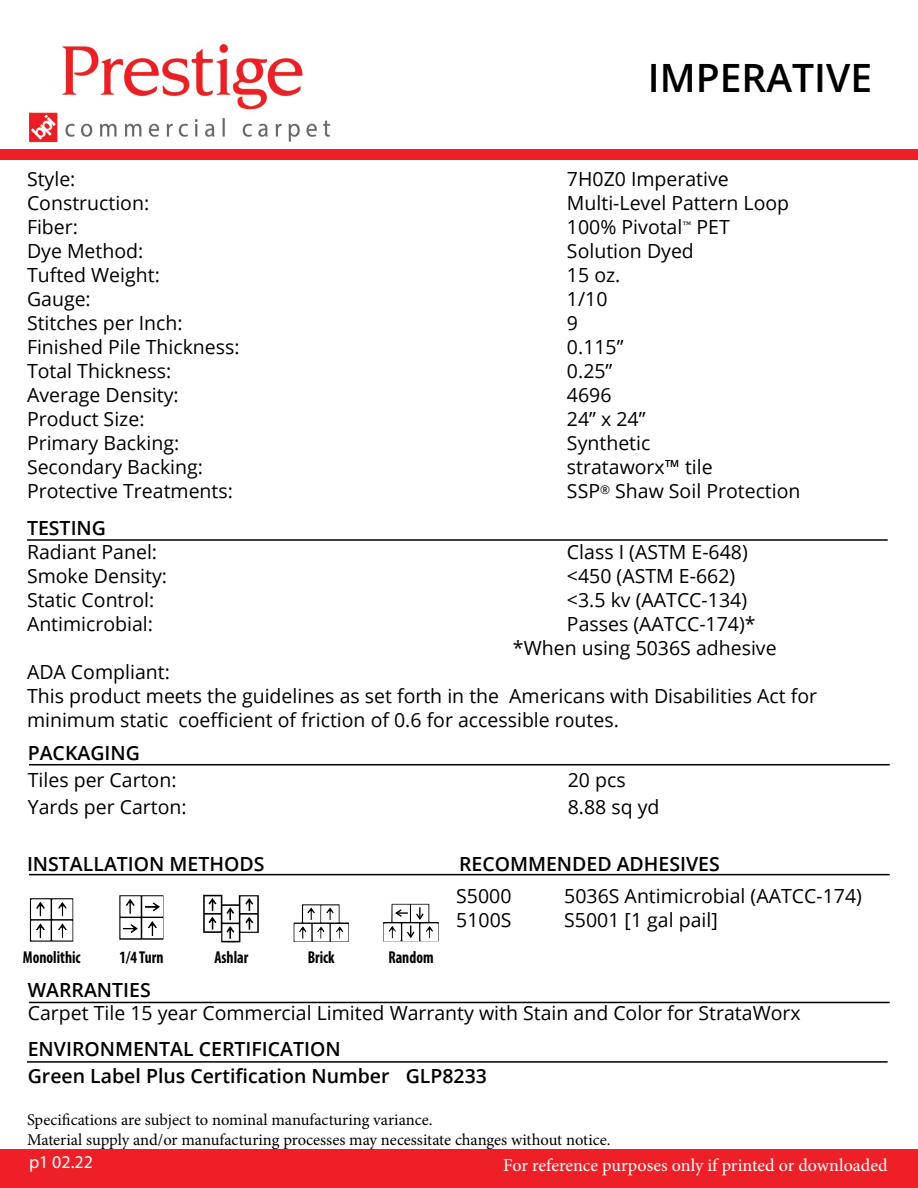
<style>
.page{position:relative;width:918px;height:1188px;background:#fff}
.page>*{position:absolute;margin:0;border:0;box-sizing:border-box;transform-origin:0 0}
.t1{font:600 39px "Open Sans";color:#000}
.t2{font:19.5px/24px "Open Sans";color:#000}
.t3{font:600 19.5px/27px "Open Sans";color:#000}
.t4{font:18px "Minion Pro";color:#fff}
.t5{font:18px "Myriad Pro";color:#fff}
.t6{font:700 condensed 17.25px "Myriad Pro";color:#000;scale:.9 1}
.t7{font:16.5px/19.8px "Minion Pro";letter-spacing:-.005em;color:#000}
.s1{font-family:"Minion Pro"}
</style>
<div class="page">
<div style="left:0;top:1149px;width:918px;height:39px;background:#ed2027"></div>
<img style="left:30px;top:898px;width:43px;height:44px">
<img style="left:119px;top:895px;width:44px;height:45px">
<img style="left:203px;top:895px;width:56px;height:47px">
<img style="left:293px;top:904px;width:56px;height:38px">
<img style="left:383px;top:904px;width:56px;height:37px">
<div style="left:413px;top:907px;width:14px;height:14px;background:#fff"></div>
<div style="left:395px;top:906px;width:13px;height:14px;background:#fff"></div>
<svg style="left:394px;top:907px;width:31px;height:32px"></svg>
<hr style="left:27px;top:539px;width:861px;height:2px;background:#000">
<hr style="left:29px;top:764px;width:861px;height:1px;background:#000">
<hr style="left:29px;top:874px;width:861px;height:1px;background:#000">
<hr style="left:29px;top:1002px;width:861px;height:1px;background:#000">
<hr style="left:27px;top:1061px;width:861px;height:2px;background:#000">
<div style="left:0;top:149px;width:918px;height:11px;background:#ed2027"></div>
<img style="left:29px;top:45px;width:302px;height:97px">
<h1 class="t1" style="left:648px;top:51px;width:226px">IMPERATIVE</h1>
<p class="t2" style="left:27px;top:167px;width:50px">Style:</p>
<p class="t2" style="left:567px;top:167px;width:163px">7H0Z0 Imperative</p>
<p class="t2" style="left:27px;top:191px;width:124px">Construction:</p>
<p class="t2" style="left:567px;top:191px;width:224px">Multi-Level Pattern Loop</p>
<p class="t2" style="left:27px;top:215px;width:53px">Fiber:</p>
<p class="t2" style="left:567px;top:215px;width:164px">100% Pivotal<span class="s1">™</span> PET</p>
<p class="t2" style="left:27px;top:239px;width:118px">Dye Method:</p>
<p class="t2" style="left:567px;top:239px;width:128px">Solution Dyed</p>
<p class="t2" style="left:27px;top:263px;width:134px">Tufted Weight:</p>
<p class="t2" style="left:567px;top:263px;width:55px">15 oz.</p>
<p class="t2" style="left:27px;top:287px;width:65px">Gauge:</p>
<p class="t2" style="left:567px;top:287px;width:42px">1/10</p>
<p class="t2" style="left:27px;top:311px;width:157px">Stitches per Inch:</p>
<p class="t2" style="left:567px;top:311px;width:13px">9</p>
<p class="t2" style="left:27px;top:335px;width:214px">Finished Pile Thickness:</p>
<p class="t2" style="left:567px;top:335px;width:58px">0.115”</p>
<p class="t2" style="left:27px;top:359px;width:146px">Total Thickness:</p>
<p class="t2" style="left:567px;top:359px;width:47px">0.25”</p>
<p class="t2" style="left:27px;top:383px;width:153px">Average Density:</p>
<p class="t2" style="left:567px;top:383px;width:46px">4696</p>
<p class="t2" style="left:27px;top:407px;width:119px">Product Size:</p>
<p class="t2" style="left:567px;top:407px;width:80px">24” x 24”</p>
<p class="t2" style="left:27px;top:431px;width:154px">Primary Backing:</p>
<p class="t2" style="left:567px;top:431px;width:85px">Synthetic</p>
<p class="t2" style="left:27px;top:455px;width:178px">Secondary Backing:</p>
<p class="t2" style="left:567px;top:455px;width:147px">strataworx™ tile</p>
<p class="t2" style="left:27px;top:479px;width:207px">Protective Treatments:</p>
<p class="t2" style="left:567px;top:479px;width:235px">SSP<sup>®</sup> Shaw Soil Protection</p>
<p class="t3" style="left:27px;top:514px;width:81px">TESTING</p>
<p class="t2" style="left:27px;top:539px;width:132px">Radiant Panel:</p>
<p class="t2" style="left:567px;top:539px;width:182px">Class I (ASTM E-648)</p>
<p class="t2" style="left:27px;top:563px;width:142px">Smoke Density:</p>
<p class="t2" style="left:567px;top:563px;width:170px">&lt;450 (ASTM E-662)</p>
<p class="t2" style="left:27px;top:587px;width:129px">Static Control:</p>
<p class="t2" style="left:567px;top:587px;width:182px">&lt;3.5 kv (AATCC-134)</p>
<p class="t2" style="left:27px;top:611px;width:128px">Antimicrobial:</p>
<p class="t2" style="left:513px;top:611px;width:265px;text-indent:54px">Passes (AATCC-174)* *When using 5036S adhesive</p>
<p class="t2" style="left:27px;top:659px;width:792px">ADA Compliant:<br>This product meets the guidelines as set forth in the Americans with Disabilities Act for minimum static coefficient of friction of 0.6 for accessible routes.</p>
<p class="t3" style="left:28px;top:739px;width:114px">PACKAGING</p>
<p class="t2" style="left:28px;top:768px;width:150px">Tiles per Carton:</p>
<p class="t2" style="left:568px;top:768px;width:59px">20 pcs</p>
<p class="t2" style="left:28px;top:795px;width:160px">Yards per Carton:</p>
<p class="t2" style="left:568px;top:795px;width:93px">8.88 sq yd</p>
<p class="t3" style="left:27px;top:850px;width:239px">INSTALLATION METHODS</p>
<p class="t3" style="left:459px;top:850px;width:262px">RECOMMENDED ADHESIVES</p>
<p class="t2" style="left:456px;top:884px;width:57px">S5000</p>
<p class="t2" style="left:564px;top:884px;width:299px">5036S Antimicrobial (AATCC-174)</p>
<p class="t2" style="left:456px;top:908px;width:57px">5100S</p>
<p class="t2" style="left:564px;top:908px;width:155px">S5001 [1 gal pail]</p>
<p class="t6" style="left:23px;top:947px;width:66px">Monolithic</p>
<p class="t6" style="left:119px;top:947px;width:51px">1/4 Turn</p>
<p class="t6" style="left:214px;top:947px;width:39px">Ashlar</p>
<p class="t6" style="left:308px;top:947px;width:31px">Brick</p>
<p class="t6" style="left:388px;top:947px;width:52px">Random</p>
<p class="t3" style="left:28px;top:977px;width:125px">WARRANTIES</p>
<p class="t2" style="left:28px;top:1000px;width:774px">Carpet Tile 15 year Commercial Limited Warranty with Stain and Color for StrataWorx</p>
<p class="t3" style="left:28px;top:1035px;width:461px">ENVIRONMENTAL CERTIFICATION<br>Green Label Plus Certification Number GLP8233</p>
<p class="t7" style="left:27px;top:1110px;width:585px">Specifications are subject to nominal manufacturing variance.<br>Material supply and/or manufacturing processes may necessitate changes without notice.</p>
<p class="t5" style="left:29px;top:1151px;width:65px">p1 02.22</p>
<p class="t4" style="left:503px;top:1153px;width:386px">For reference purposes only if printed or downloaded</p>
</div>
